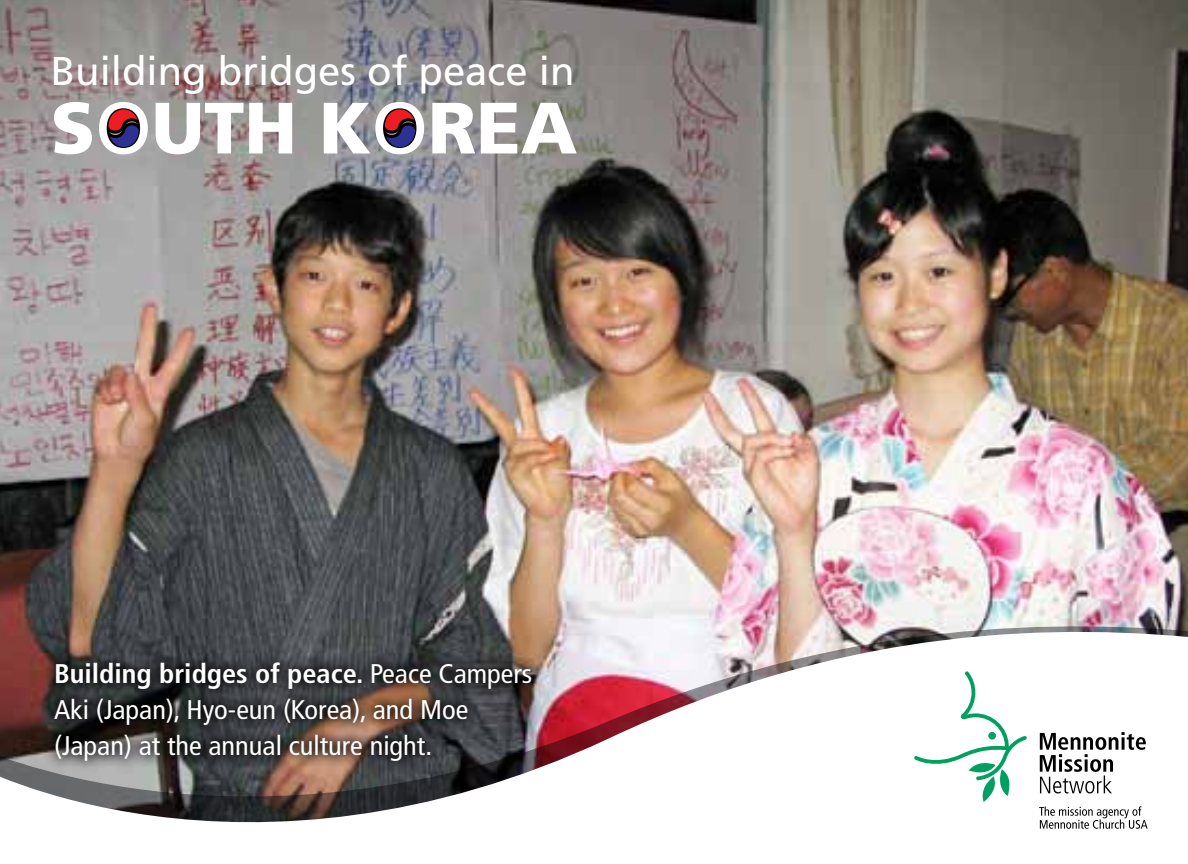
<style>
.page{position:relative;width:1188px;height:864px;background:#fff}
.page>*{position:absolute;margin:0;border:0;box-sizing:border-box;transform-origin:0 0}
.t1{font:900 72.6px "Frutiger";color:#fff}
.t2{font:40.2px "Frutiger";color:#fff}
.t3{font:condensed 27px/36px "Frutiger";color:#fff;scale:1.05 1}
.s1{font-weight:400}
.s2{font-weight:700}
</style>
<div class="page">
<img style="left:0;top:0;width:1188px;height:618px">
<img style="left:0;top:618px;width:1188px;height:5px">
<img style="left:0;top:623px;width:1188px;height:200px">
<svg style="left:914px;top:671px;width:113px;height:131px"></svg>
<svg style="left:1039px;top:806px;width:109px;height:23px"></svg>
<svg style="left:1040px;top:732px;width:106px;height:61px"></svg>
<svg style="left:41px;top:649px;width:504px;height:125px"></svg>
<svg style="left:103px;top:105px;width:40px;height:47px"></svg>
<svg style="left:380px;top:105px;width:40px;height:47px"></svg>
<h2 class="t2" style="left:51px;top:47px;width:525px">Building bridges of peace in</h2>
<h1 class="t1" style="left:51px;top:84px;width:528px">S<span class="s1">O</span>UTH K<span class="s1">O</span>REA</h1>
<p class="t3" style="left:54px;top:656px;width:457px"><span class="s2">Building bridges of peace.</span> Peace Campers<br>Aki (Japan), Hyo-eun (Korea), and Moe (Japan) at the annual culture night.</p>
</div>
